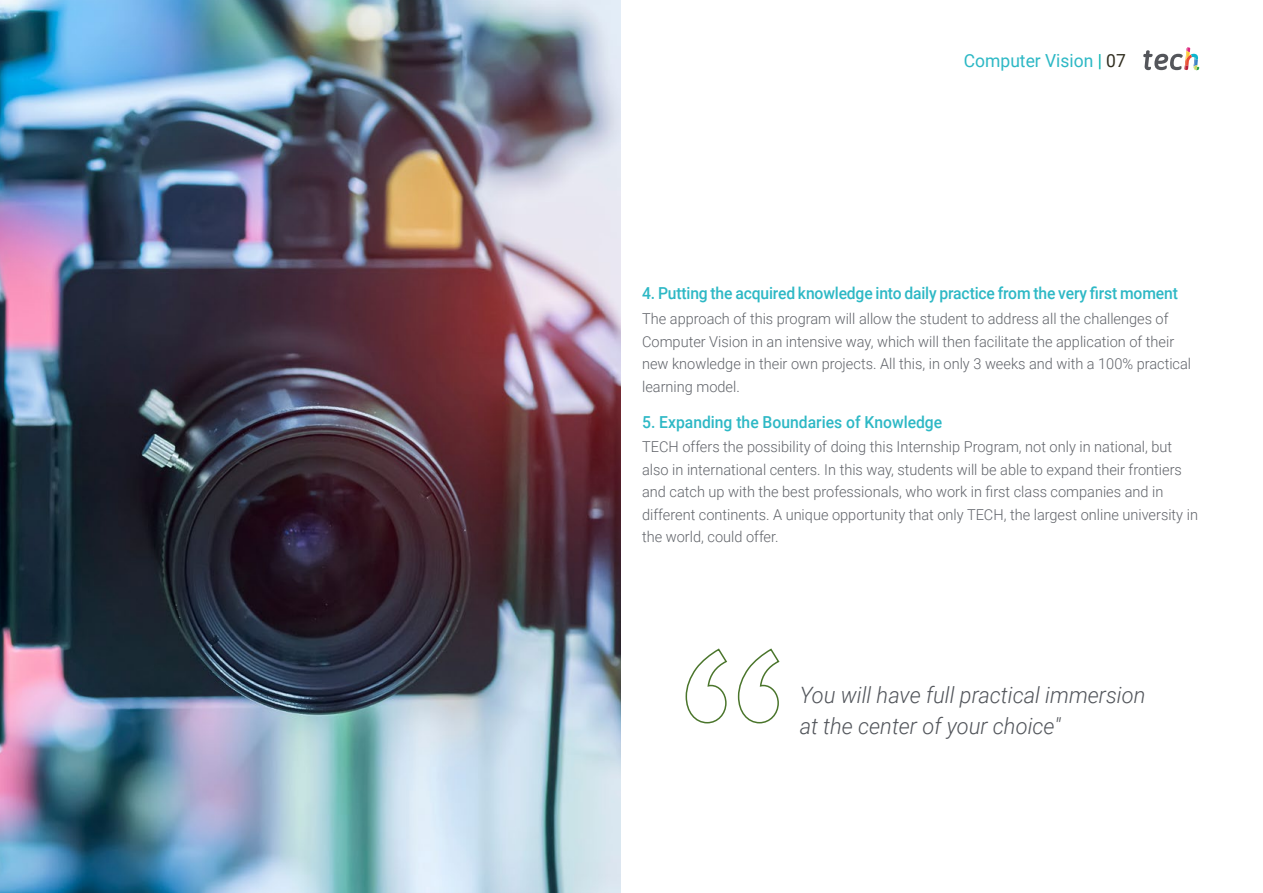
<style>
.page{position:relative;width:1263px;height:893px;background:#fff}
.page>*{position:absolute;margin:0;border:0;box-sizing:border-box;transform-origin:0 0}
.t1{font:italic 300 22.5px/31.5px "Roboto";color:#52555b}
.t2{font:18px "Roboto";color:#2db8c5}
.t3{font:500 16.5px "Roboto";letter-spacing:-.01em;color:#2db8c5;scale:.95 1}
.t4{font:300 15px/22.5px "Roboto";color:#61646a}
.s1{color:#00b2af}
.s2{color:#312e20}
</style>
<div class="page">
<svg style="left:685px;top:648px;width:95px;height:76px"></svg>
<img style="left:0;top:0;width:621px;height:893px">
<svg style="left:1143px;top:47px;width:56px;height:24px"></svg>
<p class="t2" style="left:964px;top:48px;width:163px">Computer Vision <span class="s1">|</span> <span class="s2">07</span></p>
<p class="t3" style="left:642px;top:282px;width:565px">4. Putting the acquired knowledge into daily practice from the very first moment</p>
<p class="t4" style="left:642px;top:307px;width:550px">The approach of this program will allow the student to address all the challenges of Computer Vision in an intensive way, which will then facilitate the application of their new knowledge in their own projects. All this, in only 3 weeks and with a 100% practical learning model.</p>
<p class="t3" style="left:642px;top:410px;width:317px">5. Expanding the Boundaries of Knowledge</p>
<p class="t4" style="left:642px;top:435px;width:557px">TECH offers the possibility of doing this Internship Program, not only in national, but also in international centers. In this way, students will be able to expand their frontiers and catch up with the best professionals, who work in first class companies and in different continents. A unique opportunity that only TECH, the largest online university in the world, could offer.</p>
<h1 class="t1" style="left:800px;top:678px;width:347px">You will have full practical immersion at the center of your choice"</h1>
</div>
